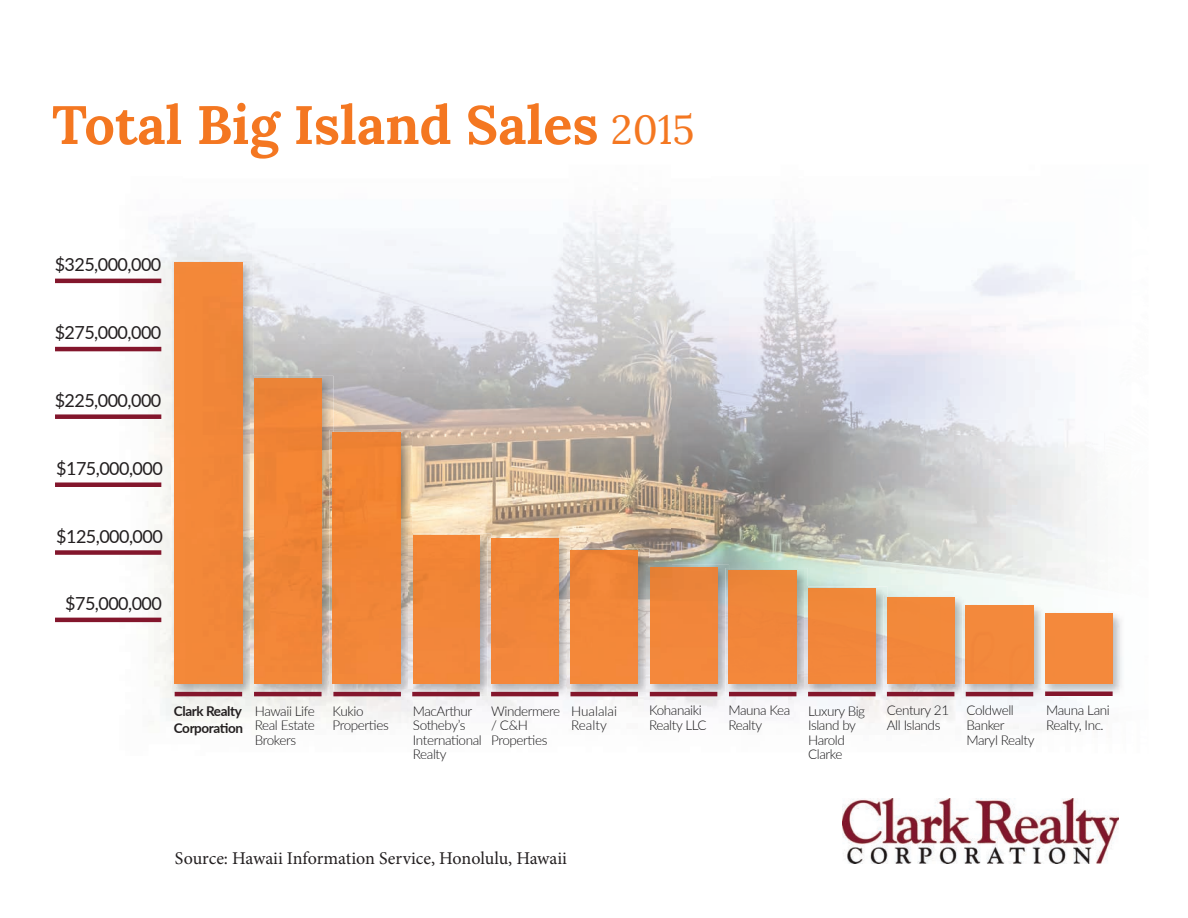
<style>
.page{position:relative;width:1188px;height:918px;background:#fff}
.page>*{position:absolute;margin:0;border:0;box-sizing:border-box;transform-origin:0 0}
.t1{font:700 54px "Lora";color:#f47721}
.t2{font:18px "Lato";letter-spacing:-.03em;color:#231f20}
.t3{font:18px "Minion Pro";letter-spacing:-.005em;color:#231f20}
.t4{font:300 13.5px/14.5px "Lato";letter-spacing:-.03em;color:#171618}
.t5{font:700 13.5px/16.2px "Lato";letter-spacing:-.03em;color:#231f20}
.t6{font:300 13.5px/14.5px "Lato";color:#171618}
.s1{font-weight:400;font-size:40.5px}
</style>
<div class="page">
<img style="left:103px;top:211px;width:568px;height:187px">
<img style="left:671px;top:215px;width:414px;height:389px">
<img style="left:103px;top:398px;width:102px;height:324px">
<img style="left:333px;top:398px;width:339px;height:53px">
<img style="left:412px;top:451px;width:260px;height:107px">
<img style="left:650px;top:558px;width:22px;height:7px">
<img style="left:171px;top:260px;width:83px;height:436px">
<div style="left:175px;top:262px;width:67px;height:421px;background:#f38839"></div>
<img style="left:412px;top:534px;width:79px;height:162px">
<div style="left:412px;top:536px;width:68px;height:147px;background:#f28637"></div>
<img style="left:650px;top:565px;width:79px;height:131px">
<img style="left:650px;top:567px;width:67px;height:116px">
<img style="left:887px;top:595px;width:79px;height:101px">
<div style="left:887px;top:597px;width:68px;height:86px;background:#f3883b"></div>
<img style="left:488px;top:537px;width:82px;height:159px">
<div style="left:491px;top:539px;width:68px;height:144px;background:#f28638"></div>
<img style="left:725px;top:568px;width:83px;height:128px">
<div style="left:729px;top:570px;width:67px;height:113px;background:#f1863a"></div>
<img style="left:963px;top:604px;width:80px;height:92px">
<div style="left:966px;top:606px;width:67px;height:77px;background:#f3893c"></div>
<img style="left:333px;top:430px;width:79px;height:266px">
<img style="left:409px;top:534px;width:3px;height:162px">
<div style="left:333px;top:432px;width:67px;height:251px;background:#f28434"></div>
<img style="left:251px;top:376px;width:82px;height:320px">
<img style="left:330px;top:430px;width:3px;height:266px">
<div style="left:254px;top:378px;width:68px;height:305px;background:#f18536"></div>
<img style="left:567px;top:549px;width:83px;height:147px">
<img style="left:647px;top:565px;width:3px;height:131px">
<div style="left:570px;top:551px;width:68px;height:132px;background:#f38738"></div>
<img style="left:805px;top:586px;width:82px;height:110px">
<img style="left:884px;top:595px;width:3px;height:101px">
<div style="left:808px;top:589px;width:68px;height:94px;background:#f2873a"></div>
<img style="left:1042px;top:611px;width:80px;height:85px">
<div style="left:1045px;top:613px;width:68px;height:70px;background:#f4893c"></div>
<hr style="left:175px;top:692px;width:67px;height:4px;background:#83162c">
<hr style="left:254px;top:692px;width:68px;height:4px;background:#83162c">
<hr style="left:333px;top:692px;width:68px;height:4px;background:#83162c">
<hr style="left:412px;top:692px;width:68px;height:4px;background:#83162c">
<hr style="left:491px;top:692px;width:68px;height:4px;background:#83162c">
<hr style="left:570px;top:692px;width:68px;height:4px;background:#83162c">
<hr style="left:650px;top:692px;width:67px;height:4px;background:#83162c">
<hr style="left:729px;top:692px;width:67px;height:4px;background:#83162c">
<hr style="left:808px;top:692px;width:68px;height:4px;background:#83162c">
<hr style="left:887px;top:692px;width:67px;height:4px;background:#83162c">
<hr style="left:966px;top:692px;width:67px;height:4px;background:#83162c">
<hr style="left:1045px;top:692px;width:68px;height:4px;background:#83162c">
<hr style="left:55px;top:618px;width:106px;height:4px;background:#83162c">
<div style="left:55px;top:550px;width:106px;height:5px;background:#83162c"></div>
<div style="left:55px;top:482px;width:106px;height:5px;background:#83162c"></div>
<div style="left:55px;top:414px;width:106px;height:5px;background:#83162c"></div>
<hr style="left:55px;top:347px;width:106px;height:4px;background:#83162c">
<hr style="left:55px;top:279px;width:106px;height:4px;background:#83162c">
<img style="left:843px;top:798px;width:276px;height:65px">
<h1 class="t1" style="left:52px;top:90px;width:644px">Total Big Island Sales <span class="s1">2015</span></h1>
<h2 class="t2" style="left:55px;top:252px;width:108px">$325,000,000</h2>
<h2 class="t2" style="left:55px;top:320px;width:108px">$275,000,000</h2>
<h2 class="t2" style="left:55px;top:388px;width:108px">$225,000,000</h2>
<h2 class="t2" style="left:56px;top:456px;width:108px">$175,000,000</h2>
<h2 class="t2" style="left:56px;top:524px;width:108px">$125,000,000</h2>
<h2 class="t2" style="left:65px;top:591px;width:98px">$75,000,000</h2>
<p class="t5" style="left:174px;top:703px;width:71px">Clark Realty<br>Corporation</p>
<p class="t4" style="left:649px;top:703px;width:59px">Kohanaiki<br>Realty LLC</p>
<p class="t4" style="left:728px;top:703px;width:63px">Mauna Kea<br>Realty</p>
<p class="t4" style="left:887px;top:703px;width:64px">Century 21<br>All Islands</p>
<p class="t4" style="left:1046px;top:703px;width:65px">Mauna Lani<br>Realty, Inc.</p>
<p class="t4" style="left:491px;top:703px;width:71px">Windermere / C&amp;H<br>Properties</p>
<p class="t4" style="left:967px;top:703px;width:69px">Coldwell<br>Banker<br>Maryl Realty</p>
<p class="t4" style="left:413px;top:703px;width:70px">MacArthur<br>Sotheby’s<br>International<br>Realty</p>
<p class="t4" style="left:808px;top:703px;width:58px">Luxury Big<br>Island by<br>Harold<br>Clarke</p>
<p class="t4" style="left:255px;top:703px;width:62px;text-align:justify">Hawaii Life Real Estate Brokers</p>
<p class="t6" style="left:571px;top:703px;width:48px">Hualalai<br>Realty</p>
<p class="t4" style="left:333px;top:703px;width:58px">Kukio<br>Properties</p>
<h2 class="t3" style="left:175px;top:846px;width:394px">Source: Hawaii Information Service, Honolulu, Hawaii</h2>
</div>
